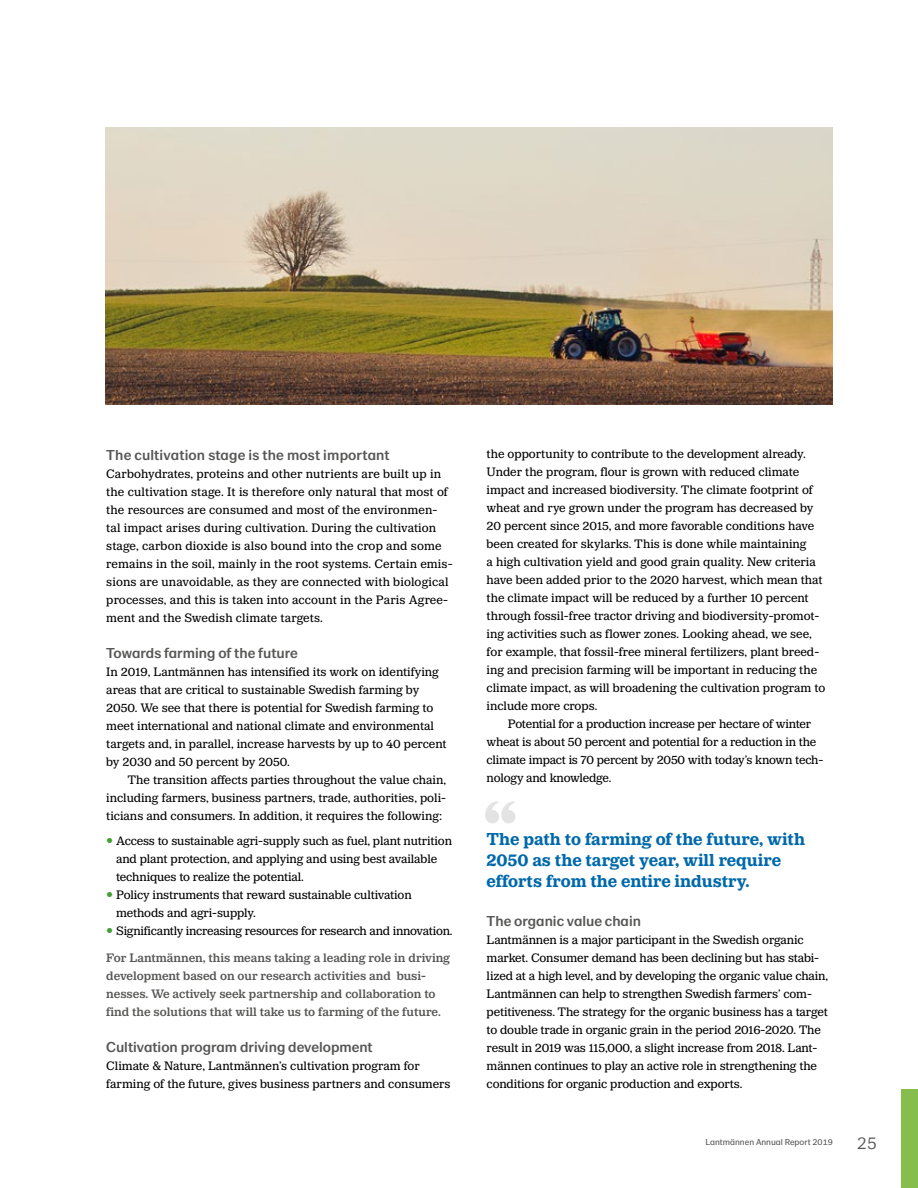
<style>
.page{position:relative;width:918px;height:1188px;background:#fff}
.page>*{position:absolute;margin:0;border:0;box-sizing:border-box;transform-origin:0 0}
.t1{font:700 90px "LM Serif";color:#e3e3e3}
.t2{font:700 18px/21px "LM Serif";color:#0069aa}
.t3{font:300 18px "LM Sans";color:#575756}
.t4{font:500 15px "LM Sans";color:#575756}
.t5{font:12.75px/18px "LM Serif";letter-spacing:-.005em;color:#000}
.t6{font:500 12.75px/18px "LM Serif";color:#575756}
.t7{font:9px "LM Sans";color:#575756}
.s1{font-family:"LM Sans";font-weight:500;font-size:21px;color:#449f36}
.s2{font-weight:500;color:#575756}
</style>
<div class="page">
<div style="left:901px;top:1089px;width:17px;height:99px;background:#85be4c"></div>
<img style="left:106px;top:128px;width:727px;height:277px">
<p class="t4" style="left:106px;top:446px;width:285px">The cultivation stage is the most important</p>
<p class="t5" style="left:106px;top:464px;width:348px">Carbohydrates, proteins and other nutrients are built up in the cultivation stage. It is therefore only natural that most of the resources are consumed and most of the environmen&shy;tal impact arises during cultivation. During the cultivation stage, carbon dioxide is also bound into the crop and some remains in the soil, mainly in the root systems. Certain emis&shy;sions are unavoidable, as they are connected with biological processes, and this is taken into account in the Paris Agree&shy;ment and the Swedish climate targets.</p>
<p class="t4" style="left:106px;top:644px;width:193px">Towards farming of the future</p>
<p class="t5" style="left:106px;top:662px;width:342px">In 2019, Lantmännen has intensified its work on identifying areas that are critical to sustainable Swedish farming by 2050. We see that there is potential for Swedish farming to meet international and national climate and environmental targets and, in parallel, increase harvests by up to 40 percent by 2030 and 50 percent by 2050.</p>
<p class="t5" style="left:106px;top:770px;width:341px;text-align:justify;text-indent:21px">The transition affects parties throughout the value chain, including farmers, business partners, trade, authorities, poli&shy;ticians and consumers. In addition, it requires the following:</p>
<p class="t5" style="left:116px;top:832px;width:337px;text-indent:-10px"><span class="s1">•</span> Access to sustainable agri-supply such as fuel, plant nutrition and plant protection, and applying and using best available techniques to realize the potential.</p>
<p class="t5" style="left:116px;top:886px;width:297px;text-indent:-10px"><span class="s1">•</span> Policy instruments that reward sustainable cultivation methods and agri-supply.</p>
<p class="t5" style="left:106px;top:917px;width:348px;line-height:27px"><span class="s1">•</span> Significantly increasing resources for research and innovation.<br><span class="s2">For Lantmännen, this means taking a leading role in driving</span></p>
<p class="t6" style="left:106px;top:967px;width:336px">development based on our research activities and busi&shy;nesses. We actively seek partnership and collaboration to find the solutions that will take us to farming of the future.</p>
<p class="t4" style="left:106px;top:1038px;width:268px">Cultivation program driving development</p>
<p class="t5" style="left:106px;top:1057px;width:346px">Climate &amp; Nature, Lantmännen’s cultivation program for farming of the future, gives business partners and consumers</p>
<p class="t5" style="left:487px;top:444px;width:340px">the opportunity to contribute to the development already.<br>Under the program, flour is grown with reduced climate impact and increased biodiversity. The climate footprint of wheat and rye grown under the program has decreased by 20 percent since 2015, and more favorable conditions have been created for skylarks. This is done while maintaining<br>a high cultivation yield and good grain quality. New criteria have been added prior to the 2020 harvest, which mean that the climate impact will be reduced by a further 10 percent through fossil-free tractor driving and biodiversity-promot&shy;ing activities such as flower zones. Looking ahead, we see, for example, that fossil-free mineral fertilizers, plant breed&shy;ing and precision farming will be important in reducing the climate impact, as will broadening the cultivation program to include more crops.</p>
<p class="t5" style="left:487px;top:715px;width:338px;text-indent:21px">Potential for a production increase per hectare of winter wheat is about 50 percent and potential for a reduction in the climate impact is 70 percent by 2050 with today’s known tech&shy;nology and knowledge.</p>
<h1 class="t1" style="left:482px;top:781px;width:38px">“</h1>
<h2 class="t2" style="left:487px;top:828px;width:320px">The path to farming of the future, with<br>2050 as the target year, will require efforts from the entire industry.</h2>
<p class="t4" style="left:487px;top:912px;width:156px">The organic value chain</p>
<p class="t5" style="left:487px;top:930px;width:343px">Lantmännen is a major participant in the Swedish organic market. Consumer demand has been declining but has stabi&shy;lized at a high level, and by developing the organic value chain, Lantmännen can help to strengthen Swedish farmers’ com&shy;petitiveness. The strategy for the organic business has a target to double trade in organic grain in the period 2016-2020. The result in 2019 was 115,000, a slight increase from 2018. Lant&shy;männen continues to play an active role in strengthening the conditions for organic production and exports.</p>
<p class="t7" style="left:705px;top:1137px;width:129px">Lantmännen Annual Report 2019</p>
<h2 class="t3" style="left:857px;top:1133px;width:22px">25</h2>
</div>
